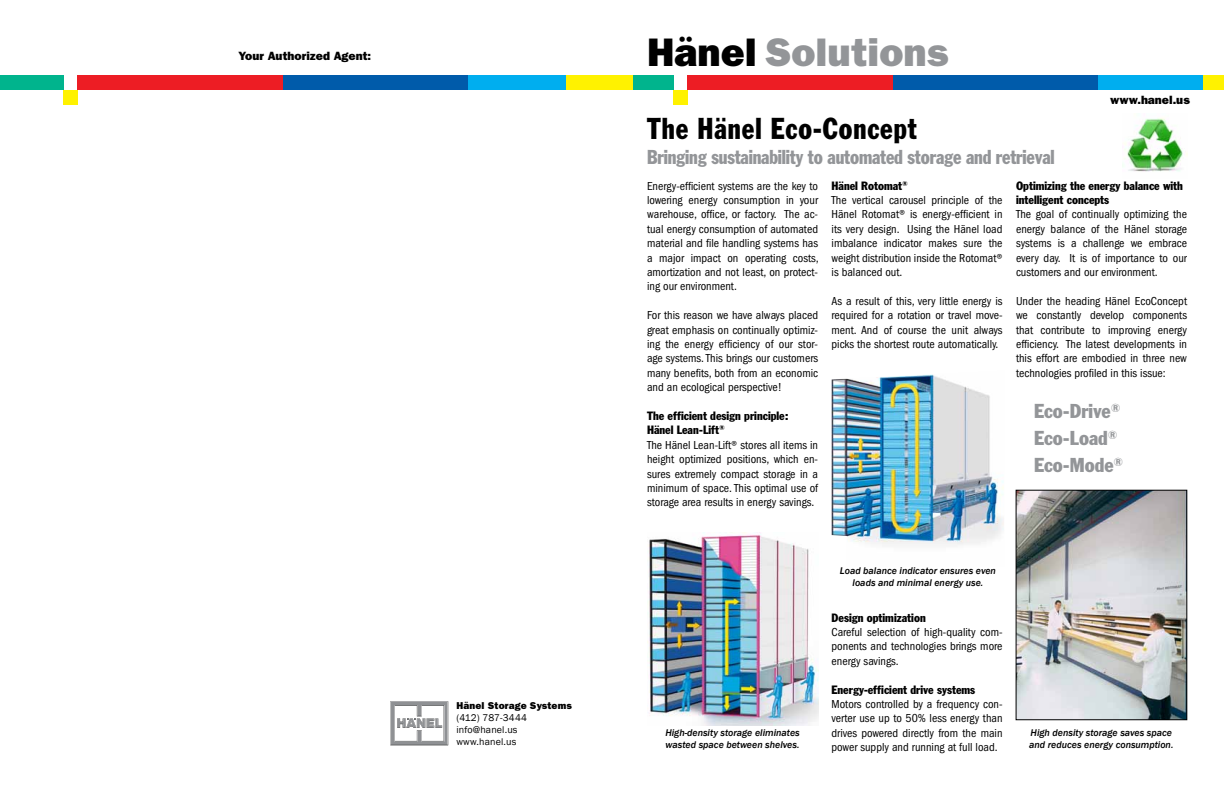
<style>
.page{position:relative;width:1224px;height:792px;background:#fff}
.page>*{position:absolute;margin:0;border:0;box-sizing:border-box;transform-origin:0 0}
.t1{font:800 40px "Franklin Gothic";color:#939598}
.t2{font:30px "Franklin ATF Con BQ";letter-spacing:.035em;color:#000;scale:.91 1}
.t3{font:20px "Franklin ATF Con BQ";letter-spacing:-.01em;color:#939598;scale:.91 1}
.t4{font:20px/27px "Franklin ATF Condensed BQ";color:#939598}
.t5{font:condensed 12px/14.4px "ITC Franklin Gothic Std";color:#000;text-align:justify}
.t6{font:12px/14.4px "Franklin ATF Condensed BQ";color:#000}
.t7{font:800 12px "Franklin Gothic";color:#000}
.t8{font:italic 500 10px/12px "Franklin Gothic";color:#000}
.t9{font:10px/12px "Franklin Gothic";letter-spacing:.015em;color:#000}
.t10{font:800 10px "Franklin Gothic";letter-spacing:.015em;color:#000}
.s1{color:#000}
</style>
<div class="page">
<img style="left:1124px;top:118px;width:63px;height:54px">
<div style="left:673px;top:90px;width:15px;height:14px;background:#fff200"></div>
<div style="left:601px;top:76px;width:72px;height:14px;background:#00b48d"></div>
<div style="left:688px;top:76px;width:205px;height:14px;background:#ed1d24"></div>
<div style="left:893px;top:76px;width:206px;height:14px;background:#005baa"></div>
<div style="left:1099px;top:76px;width:104px;height:14px;background:#00aeef"></div>
<div style="left:1203px;top:76px;width:21px;height:14px;background:#fff200"></div>
<img style="left:647px;top:534px;width:171px;height:192px">
<img style="left:832px;top:374px;width:172px;height:171px">
<img style="left:1018px;top:492px;width:167px;height:226px">
<div style="left:1016px;top:490px;width:171px;height:230px;border:1px solid #000"></div>
<div style="left:63px;top:90px;width:15px;height:14px;background:#fff200"></div>
<div style="left:0;top:76px;width:63px;height:14px;background:#00b48d"></div>
<div style="left:78px;top:76px;width:205px;height:14px;background:#ed1d24"></div>
<div style="left:283px;top:76px;width:185px;height:14px;background:#005baa"></div>
<div style="left:468px;top:76px;width:105px;height:14px;background:#00aeef"></div>
<div style="left:566px;top:76px;width:67px;height:14px;background:#fff200"></div>
<svg style="left:390px;top:701px;width:59px;height:45px"></svg>
<p class="t7" style="left:239px;top:48px;width:134px">Your Authorized Agent:</p>
<p class="t10" style="left:456px;top:699px;width:117px">Hänel Storage Systems</p>
<p class="t9" style="left:456px;top:712px;width:72px">(412) 787-3444 info@hanel.us www.hanel.us</p>
<h1 class="t1" style="left:647px;top:29px;width:303px"><span class="s1">Hänel</span> Solutions</h1>
<p class="t7" style="left:1110px;top:93px;width:81px">www.hanel.us</p>
<h2 class="t2" style="left:647px;top:110px;width:298px">The Hänel Eco-Concept</h2>
<h3 class="t3" style="left:647px;top:146px;width:450px">Bringing sustainability to automated storage and retrieval</h3>
<p class="t5" style="left:647px;top:179px;width:173px">Energy-efficient systems are the key to lowering energy consumption in your warehouse, office, or factory. The ac&shy;tual energy consumption of automated material and file handling systems has a major impact on operating costs, amortization and not least, on protect&shy;ing our environment.</p>
<p class="t5" style="left:647px;top:308px;width:173px">For this reason we have always placed great emphasis on continually optimiz&shy;ing the energy efficiency of our stor&shy;age systems. This brings our customers many benefits, both from an economic and an ecological perspective!</p>
<p class="t6" style="left:647px;top:409px;width:143px">The efficient design principle:<br>Hänel Lean-Lift<sup>®</sup></p>
<p class="t5" style="left:647px;top:438px;width:173px">The Hänel Lean-Lift® stores all items in height optimized positions, which en&shy;sures extremely compact storage in a minimum of space. This optimal use of storage area results in energy savings.</p>
<p class="t6" style="left:832px;top:178px;width:78px">Hänel Rotomat<sup>®</sup></p>
<p class="t5" style="left:832px;top:193px;width:173px">The vertical carousel principle of the Hänel Rotomat® is energy-efficient in its very design. Using the Hänel load imbalance indicator makes sure the weight distribution inside the Rotomat® is balanced out.</p>
<p class="t5" style="left:832px;top:294px;width:172px">As a result of this, very little energy is required for a rotation or travel move&shy;ment. And of course the unit always picks the shortest route automatically.</p>
<p class="t6" style="left:1016px;top:178px;width:168px">Optimizing the energy balance with intelligent concepts</p>
<p class="t5" style="left:1016px;top:207px;width:173px">The goal of continually optimizing the energy balance of the Hänel storage systems is a challenge we embrace every day. It is of importance to our customers and our environment.</p>
<p class="t5" style="left:1016px;top:294px;width:173px">Under the heading Hänel EcoConcept we constantly develop components that contribute to improving energy efficiency. The latest developments in this effort are embodied in three new technologies profiled in this issue:</p>
<h3 class="t4" style="left:1034px;top:398px;width:91px">Eco-Drive<sup>®<br></sup>Eco-Load<sup>®<br></sup>Eco-Mode<sup>®</sup></h3>
<p class="t8" style="left:840px;top:565px;width:158px;text-align:center">Load balance indicator ensures even loads and minimal energy use.</p>
<p class="t6" style="left:832px;top:610px;width:96px">Design optimization</p>
<p class="t5" style="left:832px;top:625px;width:172px">Careful selection of high-quality com&shy;ponents and technologies brings more energy savings.</p>
<p class="t6" style="left:832px;top:682px;width:145px">Energy-efficient drive systems</p>
<p class="t5" style="left:832px;top:697px;width:173px">Motors controlled by a frequency con&shy;verter use up to 50% less energy than drives powered directly from the main power supply and running at full load.</p>
<p class="t8" style="left:665px;top:726px;width:136px">High-density storage eliminates wasted space between shelves.</p>
<p class="t8" style="left:1029px;top:726px;width:146px">High density storage saves space and reduces energy consumption.</p>
</div>
